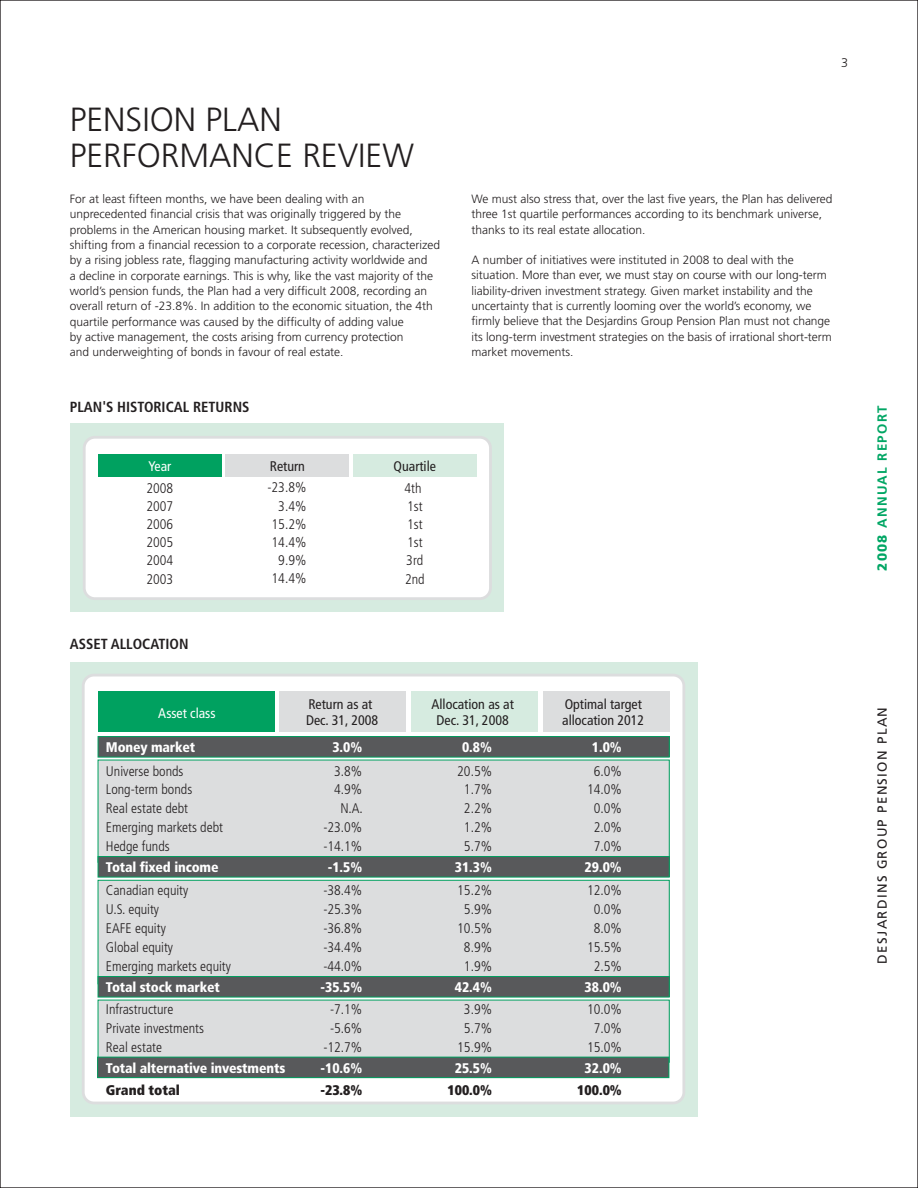
<style>
.page{position:relative;width:918px;height:1188px;background:#fff}
.page>*{position:absolute;margin:0;border:0;box-sizing:border-box;transform-origin:0 0}
.t1{font:300 33.45px/36.3px "Frutiger";color:#231f20}
.t2{font:700 condensed 14.7px "Frutiger";color:#231f20}
.t3{font:300 condensed 13.95px/18.9px "Frutiger";color:#231f20;text-align:center}
.t4{font:900 condensed 13.95px "Frutiger";letter-spacing:-.01em;color:#fff}
.t5{font:condensed 13.95px/16.8px "Frutiger";color:#231f20}
.t6{font:900 condensed 13.95px "Frutiger";color:#231f20}
.t7{font:condensed 13.95px "Frutiger";color:#fff}
.t8{font:13.2px "Frutiger";letter-spacing:.1em;color:#231f20}
.t9{font:700 13.2px "Frutiger";letter-spacing:.1em;color:#00a664}
.t10{font:300 12.6px "Frutiger";color:#231f20}
.t11{font:300 12px/15.3px "Frutiger";color:#231f20}
.s1{font-weight:900}
</style>
<div class="page">
<div style="left:71px;top:424px;width:433px;height:188px;background:#d6ebe0"></div>
<div style="left:84px;top:437px;width:406px;height:162px;background:#fff;border-radius:11px"></div>
<div style="left:83px;top:436px;width:409px;height:164px;border:3px solid #dcddde;border-radius:11px"></div>
<div style="left:98px;top:454px;width:124px;height:23px;background:#00a160"></div>
<div style="left:226px;top:454px;width:123px;height:23px;background:#dcddde"></div>
<div style="left:353px;top:454px;width:124px;height:23px;background:#d6ebe0"></div>
<div style="left:70px;top:662px;width:627px;height:454px;background:#d6ebe0"></div>
<div style="left:83px;top:675px;width:601px;height:428px;background:#fff;border-radius:11px"></div>
<div style="left:82px;top:674px;width:603px;height:430px;border:3px solid #dcddde;border-radius:11px"></div>
<div style="left:98px;top:880px;width:571px;height:104px;background:#dcddde"></div>
<div style="left:98px;top:880px;width:572px;height:104px;border:1px solid #00a160"></div>
<div style="left:98px;top:760px;width:571px;height:102px;background:#dcddde"></div>
<div style="left:98px;top:1000px;width:571px;height:62px;background:#dcddde"></div>
<div style="left:98px;top:737px;width:571px;height:20px;background:#58595b"></div>
<div style="left:98px;top:736px;width:572px;height:21px;border:1px solid #00a160"></div>
<div style="left:98px;top:857px;width:571px;height:20px;background:#58595b"></div>
<div style="left:98px;top:856px;width:572px;height:21px;border:1px solid #00a160"></div>
<div style="left:98px;top:977px;width:571px;height:20px;background:#58595b"></div>
<div style="left:98px;top:976px;width:572px;height:21px;border:1px solid #00a160"></div>
<div style="left:98px;top:1057px;width:571px;height:21px;background:#58595b"></div>
<div style="left:97px;top:1057px;width:572px;height:21px;border:1px solid #00a160"></div>
<div style="left:98px;top:691px;width:176px;height:41px;background:#00a160"></div>
<div style="left:280px;top:691px;width:126px;height:41px;background:#dcddde"></div>
<div style="left:543px;top:691px;width:126px;height:41px;background:#dcddde"></div>
<div style="left:412px;top:691px;width:126px;height:41px;background:#d6ebe0"></div>
<p class="t10" style="left:841px;top:57px;width:8px">3</p>
<h1 class="t1" style="left:70px;top:104px;width:346px">PENSION PLAN<br>PERFORMANCE REVIEW</h1>
<p class="t11" style="left:70px;top:192px;width:372px">For at least fifteen months, we have been dealing with an unprecedented financial crisis that was originally triggered by the problems in the American housing market. It subsequently evolved, shifting from a financial recession to a corporate recession, characterized by a rising jobless rate, flagging manufacturing activity worldwide and<br>a decline in corporate earnings. This is why, like the vast majority of the world’s pension funds, the Plan had a very difficult 2008, recording an overall return of -23.8%. In addition to the economic situation, the 4th quartile performance was caused by the difficulty of adding value<br>by active management, the costs arising from currency protection<br>and underweighting of bonds in favour of real estate.</p>
<p class="t11" style="left:472px;top:192px;width:363px">We must also stress that, over the last five years, the Plan has delivered three 1st quartile performances according to its benchmark universe, thanks to its real estate allocation.</p>
<p class="t11" style="left:472px;top:253px;width:362px">A number of initiatives were instituted in 2008 to deal with the situation. More than ever, we must stay on course with our long-term liability-driven investment strategy. Given market instability and the uncertainty that is currently looming over the world’s economy, we firmly believe that the Desjardins Group Pension Plan must not change its long-term investment strategies on the basis of irrational short-term market movements.</p>
<p class="t2" style="left:70px;top:400px;width:181px">PLAN'S HISTORICAL RETURNS</p>
<p class="t7" style="left:148px;top:458px;width:24px">Year</p>
<p class="t3" style="left:146px;top:480px;width:28px;line-height:18.1px;text-align:justify">2008<br>2007<br>2006<br>2005<br>2004<br>2003</p>
<p class="t5" style="left:270px;top:457px;width:37px">Return</p>
<p class="t5" style="left:394px;top:457px;width:44px">Quartile</p>
<p class="t3" style="left:405px;top:480px;width:21px;line-height:18.1px;text-align:left">4th<br>1st<br>1st<br>1st<br>3rd<br>2nd</p>
<p class="t3" style="left:267px;top:480px;width:40px;line-height:18.1px;text-align:right">-23.8%<br>3.4%<br>15.2%<br>14.4%<br>9.9%<br>14.4%</p>
<p class="t2" style="left:70px;top:638px;width:120px">ASSET ALLOCATION</p>
<p class="t9" style="left:877px;top:571px;width:167px;rotate:-90deg"><span class="s1">2008</span> ANNUAL REPORT</p>
<p class="t7" style="left:158px;top:705px;width:59px">Asset class</p>
<p class="t5" style="left:306px;top:695px;width:74px">Return as at<br>Dec. 31, 2008</p>
<p class="t5" style="left:432px;top:695px;width:84px;text-align:center">Allocation as at<br>Dec. 31, 2008</p>
<p class="t5" style="left:562px;top:695px;width:84px">Optimal target allocation 2012</p>
<p class="t8" style="left:877px;top:964px;width:258px;rotate:-90deg">DESJARDINS GROUP PENSION PLAN</p>
<p class="t4" style="left:106px;top:741px;width:91px">Money market</p>
<p class="t3" style="left:106px;top:763px;width:119px;text-align:left">Universe bonds<br>Long-term bonds<br>Real estate debt<br>Emerging markets debt<br>Hedge funds</p>
<p class="t4" style="left:106px;top:862px;width:114px">Total fixed income</p>
<p class="t3" style="left:106px;top:883px;width:127px;text-align:left">Canadian equity<br>U.S. equity<br>EAFE equity<br>Global equity<br>Emerging markets equity</p>
<p class="t4" style="left:106px;top:982px;width:115px">Total stock market</p>
<p class="t3" style="left:106px;top:1001px;width:99px;text-align:left">Infrastructure<br>Private investments<br>Real estate</p>
<p class="t4" style="left:106px;top:1062px;width:181px">Total alternative investments</p>
<p class="t6" style="left:106px;top:1082px;width:76px">Grand total</p>
<p class="t4" style="left:332px;top:741px;width:32px">3.0%</p>
<p class="t3" style="left:323px;top:763px;width:41px;text-align:right">3.8%<br>4.9%<br>N.A. -23.0% -14.1%</p>
<p class="t4" style="left:328px;top:862px;width:36px">-1.5%</p>
<p class="t3" style="left:323px;top:883px;width:40px;text-align:justify">-38.4% -25.3% -36.8% -34.4% -44.0%</p>
<p class="t4" style="left:320px;top:982px;width:43px">-35.5%</p>
<p class="t3" style="left:323px;top:1001px;width:40px">-7.1% -5.6% -12.7%</p>
<p class="t4" style="left:320px;top:1062px;width:43px">-10.6%</p>
<p class="t6" style="left:320px;top:1082px;width:43px">-23.8%</p>
<p class="t4" style="left:462px;top:741px;width:32px">0.8%</p>
<p class="t3" style="left:457px;top:763px;width:36px">20.5%<br>1.7%<br>2.2%<br>1.2%<br>5.7%</p>
<p class="t4" style="left:455px;top:862px;width:39px">31.3%</p>
<p class="t3" style="left:457px;top:883px;width:36px">15.2%<br>5.9%<br>10.5%<br>8.9%<br>1.9%</p>
<p class="t4" style="left:455px;top:982px;width:39px">42.4%</p>
<p class="t3" style="left:457px;top:1001px;width:36px">3.9%<br>5.7%<br>15.9%</p>
<p class="t4" style="left:455px;top:1062px;width:39px">25.5%</p>
<p class="t6" style="left:448px;top:1082px;width:46px">100.0%</p>
<p class="t4" style="left:592px;top:741px;width:32px">1.0%</p>
<p class="t3" style="left:587px;top:763px;width:36px">6.0%<br>14.0%<br>0.0%<br>2.0%<br>7.0%</p>
<p class="t4" style="left:585px;top:862px;width:39px">29.0%</p>
<p class="t3" style="left:587px;top:883px;width:36px">12.0%<br>0.0%<br>8.0%<br>15.5%<br>2.5%</p>
<p class="t4" style="left:585px;top:982px;width:39px">38.0%</p>
<p class="t3" style="left:587px;top:1001px;width:36px">10.0%<br>7.0%<br>15.0%</p>
<p class="t4" style="left:585px;top:1062px;width:39px">32.0%</p>
<p class="t6" style="left:577px;top:1082px;width:46px">100.0%</p>
</div>
